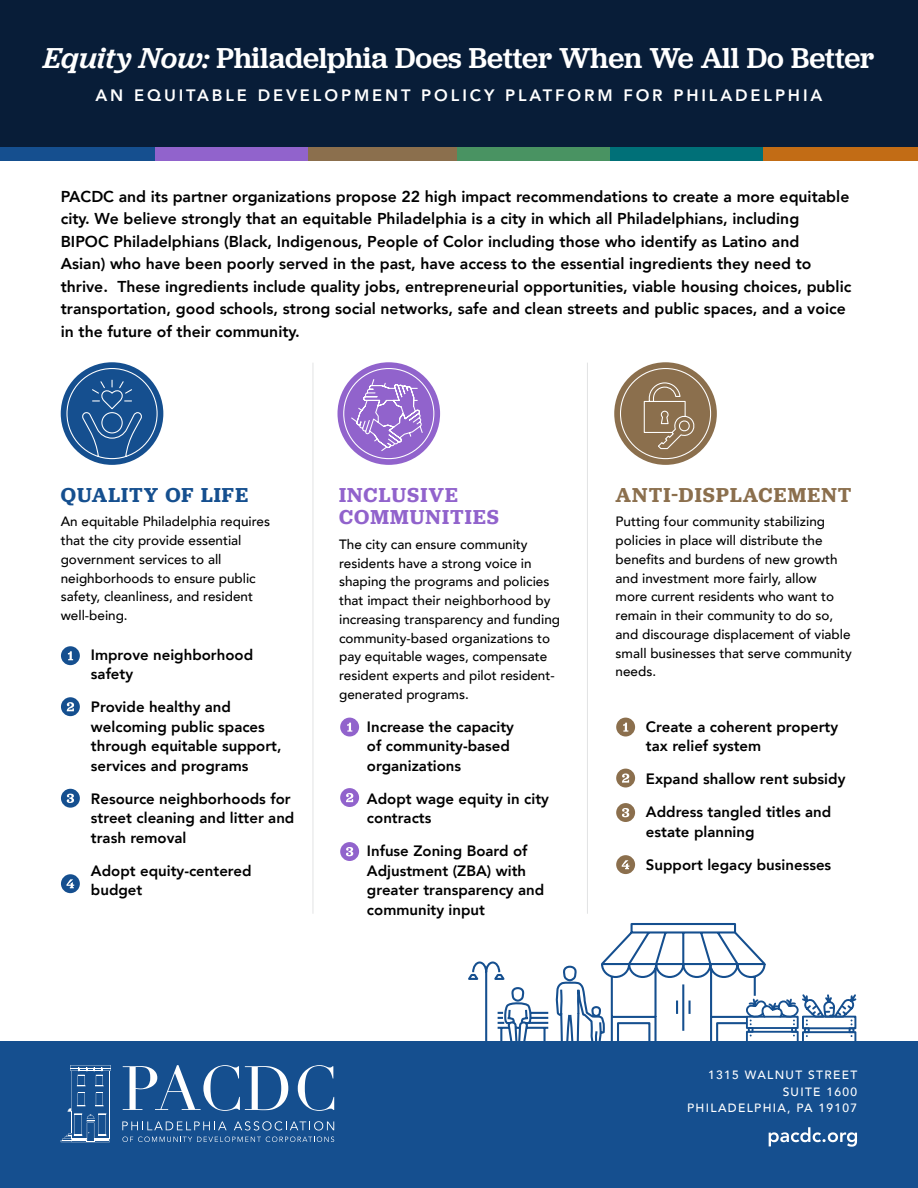
<style>
.page{position:relative;width:918px;height:1188px;background:#fff}
.page>*{position:absolute;margin:0;border:0;box-sizing:border-box;transform-origin:0 0}
.t1{font:500 30px "Jubilat";color:#fff}
.t2{font:600 21px/22.5px "Jubilat";letter-spacing:.05em;color:#9163cc}
.t3{font:600 21px "Jubilat";letter-spacing:.05em;color:#8b6f4d}
.t4{font:600 21px "Jubilat";letter-spacing:.05em;color:#154f8f}
.t5{font:800 16.5px "Avenir";letter-spacing:.175em;color:#fff}
.t6{font:800 15.75px/22.5px "Avenir";color:#000}
.t7{font:800 15px/19.5px "Avenir";color:#000}
.t8{font:500 13.5px/18.8px "Avenir";color:#000}
.t9{font:500 12px/16.5px "Avenir";letter-spacing:.11em;color:#fff;text-align:right}
.s1{font-style:italic}
</style>
<div class="page">
<div style="left:0;top:0;width:918px;height:151px;background:#081d38"></div>
<div style="left:0;top:1041px;width:918px;height:147px;background:#154f8f"></div>
<svg style="left:61px;top:1065px;width:50px;height:78px"></svg>
<svg style="left:123px;top:1065px;width:165px;height:46px"></svg>
<svg style="left:298px;top:1065px;width:36px;height:46px"></svg>
<svg style="left:122px;top:1121px;width:105px;height:9px"></svg>
<svg style="left:234px;top:1121px;width:100px;height:10px"></svg>
<svg style="left:122px;top:1137px;width:212px;height:5px"></svg>
<div style="left:61px;top:362px;width:102px;height:103px;background:#154f8f;border-radius:50%"></div>
<svg style="left:66px;top:367px;width:92px;height:93px"></svg>
<div style="left:338px;top:362px;width:102px;height:103px;background:#9163cc;border-radius:50%"></div>
<svg style="left:343px;top:367px;width:92px;height:93px"></svg>
<div style="left:614px;top:362px;width:103px;height:103px;background:#8b6f4d;border-radius:50%"></div>
<svg style="left:619px;top:367px;width:93px;height:93px"></svg>
<div style="left:61px;top:646px;width:19px;height:19px;background:#154f8f;border-radius:50%"></div>
<svg style="left:68px;top:651px;width:5px;height:9px"></svg>
<svg style="left:61px;top:697px;width:19px;height:19px"></svg>
<svg style="left:67px;top:702px;width:7px;height:9px"></svg>
<div style="left:61px;top:789px;width:19px;height:19px;background:#154f8f;border-radius:50%"></div>
<svg style="left:67px;top:794px;width:7px;height:9px"></svg>
<div style="left:61px;top:874px;width:19px;height:19px;background:#154f8f;border-radius:50%"></div>
<svg style="left:66px;top:879px;width:8px;height:9px"></svg>
<hr style="left:313px;top:363px;width:1px;height:551px;background:#e2e3e4">
<hr style="left:587px;top:363px;width:1px;height:551px;background:#e2e3e4">
<svg style="left:769px;top:1127px;width:88px;height:20px"></svg>
<div style="left:340px;top:718px;width:19px;height:18px;background:#9163cc;border-radius:50%"></div>
<svg style="left:347px;top:723px;width:5px;height:9px"></svg>
<svg style="left:340px;top:788px;width:19px;height:19px"></svg>
<svg style="left:346px;top:793px;width:7px;height:9px"></svg>
<div style="left:340px;top:842px;width:19px;height:19px;background:#9163cc;border-radius:50%"></div>
<svg style="left:346px;top:847px;width:7px;height:9px"></svg>
<div style="left:616px;top:718px;width:19px;height:18px;background:#8b6f4d;border-radius:50%"></div>
<svg style="left:623px;top:723px;width:5px;height:9px"></svg>
<div style="left:616px;top:769px;width:19px;height:18px;background:#8b6f4d;border-radius:50%"></div>
<svg style="left:622px;top:773px;width:7px;height:10px"></svg>
<div style="left:616px;top:803px;width:19px;height:19px;background:#8b6f4d;border-radius:50%"></div>
<svg style="left:622px;top:808px;width:7px;height:9px"></svg>
<div style="left:0;top:148px;width:156px;height:13px;background:#154f8f"></div>
<div style="left:155px;top:148px;width:154px;height:13px;background:#9163cc"></div>
<div style="left:308px;top:148px;width:155px;height:13px;background:#8b6f4d"></div>
<div style="left:457px;top:148px;width:155px;height:13px;background:#499362"></div>
<div style="left:610px;top:148px;width:155px;height:13px;background:#007078"></div>
<div style="left:763px;top:148px;width:155px;height:13px;background:#c26c15"></div>
<svg style="left:468px;top:855px;width:389px;height:186px"></svg>
<p class="t1" style="left:44px;top:38px;width:832px"><span class="s1">Equity Now:</span> Philadelphia Does Better When We All Do Better</p>
<p class="t5" style="left:96px;top:82px;width:728px">AN EQUITABLE DEVELOPMENT POLICY PLATFORM FOR PHILADELPHIA</p>
<p class="t6" style="left:61px;top:185px;width:792px">PACDC and its partner organizations propose 22 high impact recommendations to create a more equitable city. We believe strongly that an equitable Philadelphia is a city in which all Philadelphians, including<br>BIPOC Philadelphians (Black, Indigenous, People of Color including those who identify as Latino and<br>Asian) who have been poorly served in the past, have access to the essential ingredients they need to thrive. These ingredients include quality jobs, entrepreneurial opportunities, viable housing choices, public transportation, good schools, strong social networks, safe and clean streets and public spaces, and a voice in the future of their community.</p>
<p class="t4" style="left:61px;top:481px;width:189px">QUALITY OF LIFE</p>
<p class="t8" style="left:61px;top:512px;width:211px">An equitable Philadelphia requires that the city provide essential government services to all neighborhoods to ensure public safety, cleanliness, and resident well-being.</p>
<p class="t7" style="left:91px;top:645px;width:164px">Improve neighborhood safety</p>
<p class="t7" style="left:91px;top:697px;width:192px">Provide healthy and welcoming public spaces through equitable support, services and programs</p>
<p class="t7" style="left:91px;top:789px;width:205px">Resource neighborhoods for street cleaning and litter and trash removal</p>
<p class="t7" style="left:91px;top:861px;width:162px">Adopt equity-centered budget</p>
<p class="t2" style="left:339px;top:483px;width:161px">INCLUSIVE<br>COMMUNITIES</p>
<p class="t8" style="left:339px;top:534px;width:223px">The city can ensure community residents have a strong voice in shaping the programs and policies that impact their neighborhood by increasing transparency and funding community-based organizations to pay equitable wages, compensate resident experts and pilot resident&shy;generated programs.</p>
<p class="t7" style="left:367px;top:717px;width:148px">Increase the capacity of community-based organizations</p>
<p class="t7" style="left:367px;top:789px;width:183px">Adopt wage equity in city contracts</p>
<p class="t7" style="left:367px;top:841px;width:179px">Infuse Zoning Board of<br>Adjustment (ZBA) with greater transparency and community input</p>
<p class="t3" style="left:616px;top:481px;width:237px">ANTI-DISPLACEMENT</p>
<p class="t8" style="left:616px;top:512px;width:238px">Putting four community stabilizing policies in place will distribute the benefits and burdens of new growth and investment more fairly, allow more current residents who want to remain in their community to do so, and discourage displacement of viable small businesses that serve community needs.</p>
<p class="t7" style="left:646px;top:717px;width:194px">Create a coherent property tax relief system</p>
<p class="t7" style="left:646px;top:769px;width:201px">Expand shallow rent subsidy</p>
<p class="t7" style="left:646px;top:802px;width:187px">Address tangled titles and estate planning</p>
<p class="t7" style="left:646px;top:855px;width:187px">Support legacy businesses</p>
<p class="t9" style="left:687px;top:1066px;width:172px">1315 WALNUT STREET<br>SUITE 1600<br>PHILADELPHIA, PA 19107</p>
</div>
